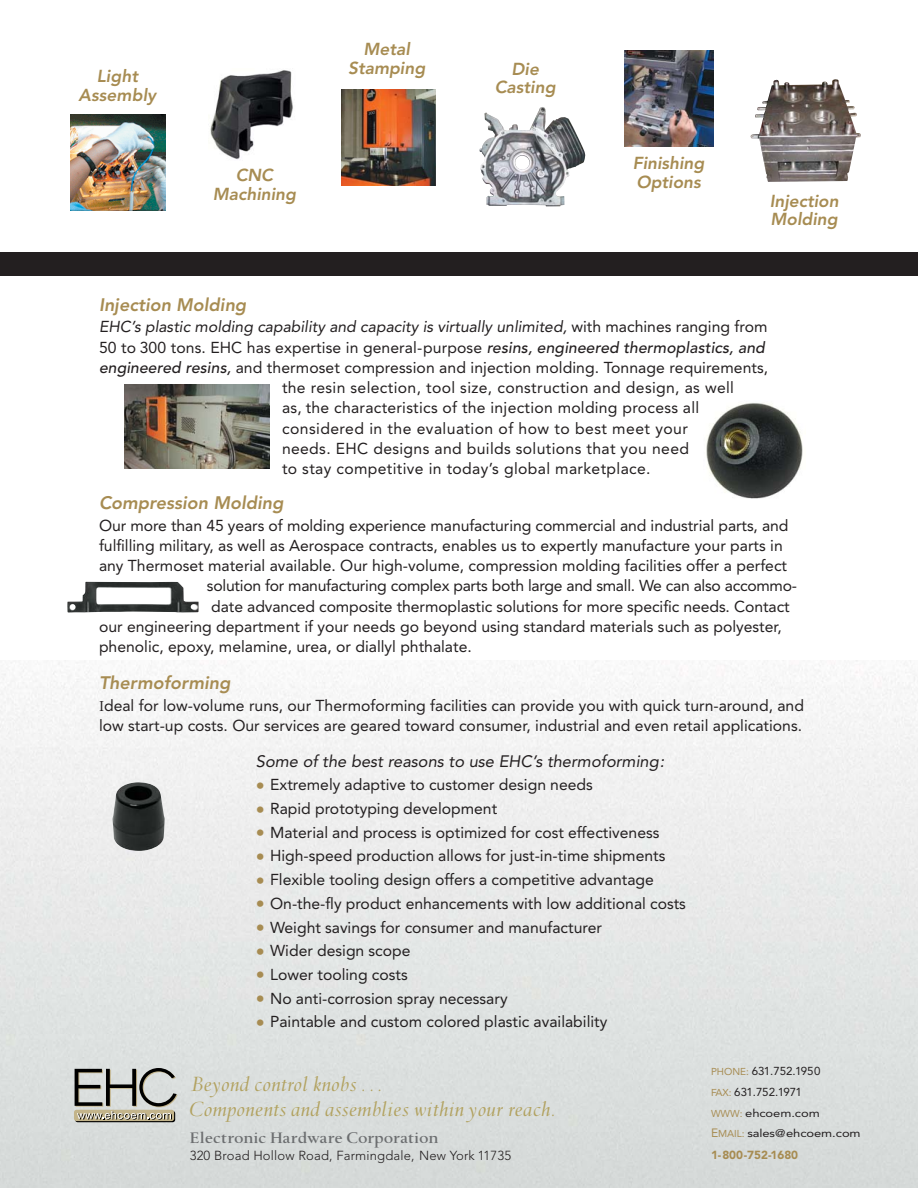
<style>
.page{position:relative;width:918px;height:1188px;background:#fff}
.page>*{position:absolute;margin:0;border:0;box-sizing:border-box;transform-origin:0 0}
.t1{font:24px/24.9px "Spectrum MT Italic Os F";letter-spacing:.005em;color:#b2a260;scale:1.12 1}
.t2{font:800 18px "Avenir";color:#a78c52}
.t3{font:18px "Spectrum MT Semi Bold Os F";letter-spacing:.005em;color:#6c6e70}
.t4{font:800 17.25px/18.8px "Avenir";color:#a78c52;text-align:center}
.t5{font:16.5px "Avenir";color:#231f20}
.t6{font:15.75px/20.2px "Avenir";color:#231f20}
.t7{font:15.75px "Avenir";letter-spacing:.02em;color:#231f20}
.t8{font:15.75px "Avenir";letter-spacing:.03em;color:#231f20}
.t9{font:300 13.05px "Avenir";letter-spacing:.015em;color:#231f20}
.t10{font:900 11.7px "Avenir";color:#a78c52}
.t11{font:11.55px/21px "Avenir";letter-spacing:-.005em;color:#231f20}
.t12{font:11.1px/20.2px "Avenir";letter-spacing:-.005em;color:#231f20;scale:1.18 1}
.s1{font-weight:500}
.s2{font-family:"Adobe Garamond";font-size:15px}
.s3{font-size:18px;color:#a78c52}
.s4{font-size:10.05px;color:#a78c52}
.s5{font-size:12px;color:#a78c52}
</style>
<div class="page">
<img style="left:112px;top:782px;width:53px;height:70px">
<img style="left:706px;top:403px;width:97px;height:96px">
<img style="left:124px;top:385px;width:145px;height:84px">
<img style="left:750px;top:79px;width:111px;height:103px">
<img style="left:479px;top:107px;width:107px;height:99px">
<img style="left:71px;top:115px;width:94px;height:96px">
<img style="left:210px;top:70px;width:83px;height:90px">
<img style="left:341px;top:89px;width:95px;height:96px">
<img style="left:624px;top:50px;width:90px;height:96px">
<img style="left:67px;top:582px;width:132px;height:31px">
<div style="left:0;top:252px;width:918px;height:24px;background:#231f20"></div>
<div style="left:75px;top:1111px;width:100px;height:11px;background:#28251c;border-radius:3px"></div>
<div style="left:74px;top:1110px;width:100px;height:11px;background:#c3b48a;border-radius:3px"></div>
<svg style="left:75px;top:1068px;width:103px;height:52px;background:#a6a59e"></svg>
<p class="t4" style="left:79px;top:68px;width:79px">Light<br>Assembly</p>
<p class="t4" style="left:213px;top:167px;width:87px">CNC<br>Machining</p>
<p class="t4" style="left:348px;top:41px;width:81px">Metal<br>Stamping</p>
<p class="t4" style="left:495px;top:61px;width:65px">Die<br>Casting</p>
<p class="t4" style="left:633px;top:155px;width:75px;text-align:left">Finishing<br>Options</p>
<p class="t4" style="left:770px;top:193px;width:73px;text-align:left">Injection<br>Molding</p>
<p class="t2" style="left:99px;top:297px;width:151px">Injection Molding</p>
<p class="t6" style="left:99px;top:318px;width:670px">EHC’s plastic molding capability and capacity is virtually unlimited, with machines ranging from</p>
<p class="t6" style="left:99px;top:338px;width:670px">50 to 300 tons. EHC has expertise in general-purpose <span class="s1">resins, engineered thermoplastics, and</span></p>
<p class="t6" style="left:99px;top:359px;width:671px"><span class="s1">engineered resins,</span> and thermoset compression and injection molding. Tonnage requirements,</p>
<p class="t7" style="left:282px;top:381px;width:454px">the resin selection, tool size, construction and design, as well</p>
<p class="t6" style="left:282px;top:399px;width:419px">as, the characteristics of the injection molding process all</p>
<p class="t8" style="left:282px;top:422px;width:407px">considered in the evaluation of how to best meet your</p>
<p class="t7" style="left:282px;top:442px;width:409px">needs. EHC designs and builds solutions that you need</p>
<p class="t7" style="left:282px;top:462px;width:370px">to stay competitive in today’s global marketplace.</p>
<p class="t2" style="left:99px;top:495px;width:189px">Compression Molding</p>
<p class="t6" style="left:99px;top:516px;width:691px">Our more than 45 years of molding experience manufacturing commercial and industrial parts, and</p>
<p class="t6" style="left:99px;top:537px;width:685px">fulfilling military, as well as Aerospace contracts, enables us to expertly manufacture your parts in</p>
<p class="t6" style="left:99px;top:557px;width:690px">any Thermoset material available. Our high-volume, compression molding facilities offer a perfect</p>
<p class="t6" style="left:207px;top:577px;width:592px">solution for manufacturing complex parts both large and small. We can also accommo-</p>
<p class="t6" style="left:211px;top:597px;width:580px">date advanced composite thermoplastic solutions for more specific needs. Contact</p>
<p class="t6" style="left:99px;top:618px;width:684px">our engineering department if your needs go beyond using standard materials such as polyester,</p>
<p class="t6" style="left:99px;top:638px;width:374px">phenolic, epoxy, melamine, urea, or diallyl phthalate.</p>
<p class="t2" style="left:99px;top:676px;width:136px">Thermoforming</p>
<p class="t6" style="left:99px;top:697px;width:707px"><span class="s2">I</span>deal for low-volume runs, our Thermoforming facilities can provide you with quick turn-around, and low start-up costs. Our services are geared toward consumer, industrial and even retail applications.</p>
<p class="t5" style="left:256px;top:754px;width:412px">Some of the best reasons to use EHC’s thermoforming:</p>
<p class="t6" style="left:256px;top:776px;width:338px"><span class="s3">•</span> Extremely adaptive to customer design needs</p>
<p class="t6" style="left:256px;top:800px;width:243px"><span class="s3">•</span> Rapid prototyping development</p>
<p class="t6" style="left:256px;top:823px;width:405px"><span class="s3">•</span> Material and process is optimized for cost effectiveness</p>
<p class="t6" style="left:256px;top:847px;width:411px"><span class="s3">•</span> High-speed production allows for just-in-time shipments</p>
<p class="t6" style="left:256px;top:871px;width:399px"><span class="s3">•</span> Flexible tooling design offers a competitive advantage</p>
<p class="t6" style="left:256px;top:895px;width:432px"><span class="s3">•</span> On-the-fly product enhancements with low additional costs</p>
<p class="t6" style="left:256px;top:918px;width:348px"><span class="s3">•</span> Weight savings for consumer and manufacturer</p>
<p class="t6" style="left:256px;top:942px;width:156px"><span class="s3">•</span> Wider design scope</p>
<p class="t6" style="left:256px;top:966px;width:153px"><span class="s3">•</span> Lower tooling costs</p>
<p class="t6" style="left:256px;top:989px;width:253px"><span class="s3">•</span> No anti-corrosion spray necessary</p>
<p class="t6" style="left:256px;top:1013px;width:353px"><span class="s3">•</span> Paintable and custom colored plastic availability</p>
<h1 class="t1" style="left:188px;top:1074px;width:330px">Beyond control knobs ...<br>Components and assemblies within your reach.</h1>
<p class="t11" style="left:711px;top:1061px;width:111px"><span class="s4">PHONE:</span> 631.752.1950<br><span class="s4">FAX:</span> 631.752.1971</p>
<p class="t12" style="left:711px;top:1104px;width:128px"><span class="s4">WWW:</span> ehcoem.com<br><span class="s5">E</span><span class="s4">MAIL:</span> sales@ehcoem.com</p>
<p class="t10" style="left:711px;top:1150px;width:89px">1-800-752-1680</p>
<p class="t3" style="left:190px;top:1131px;width:251px">Electronic Hardware Corporation</p>
<p class="t9" style="left:190px;top:1150px;width:323px">320 Broad Hollow Road, Farmingdale, New York 11735</p>
</div>
